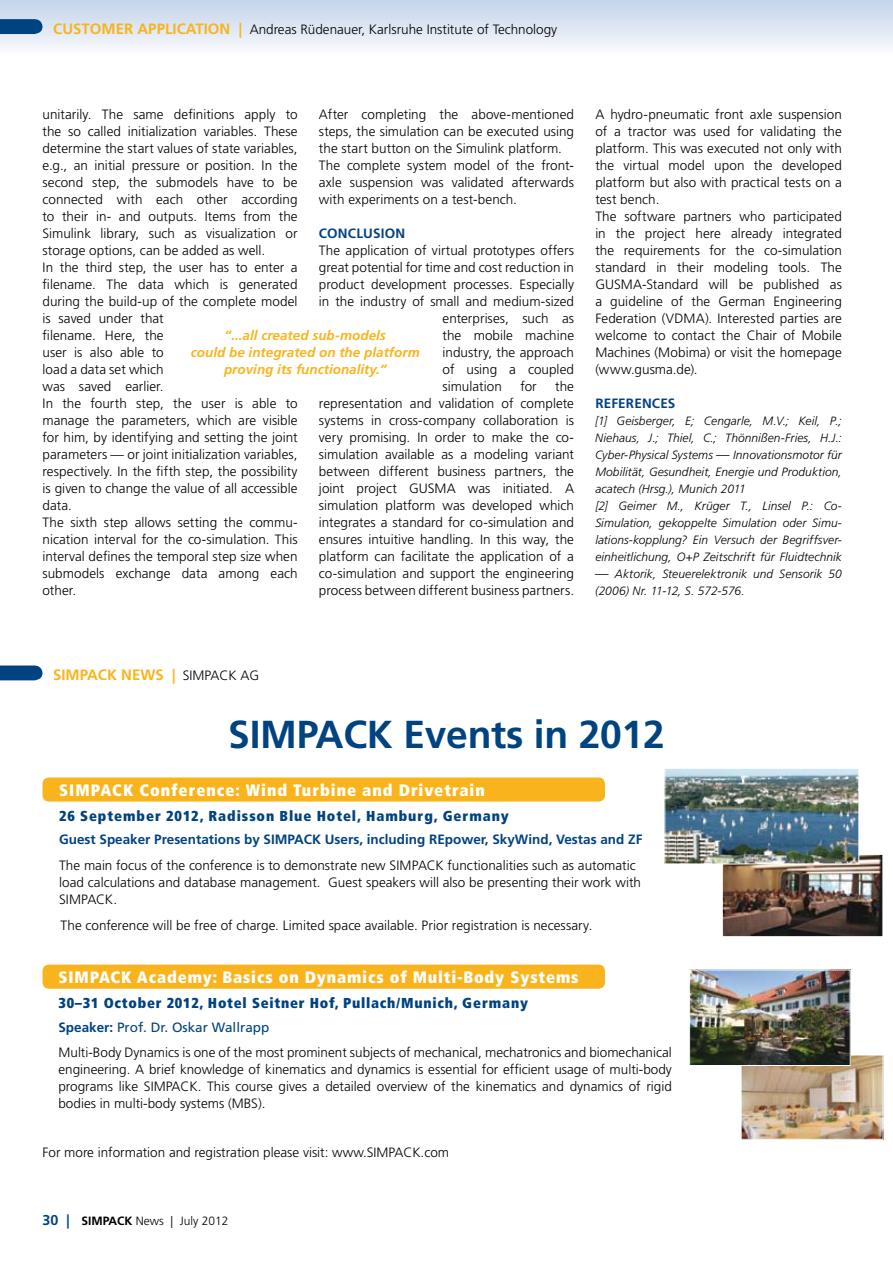
<style>
.page{position:relative;width:893px;height:1263px;background:#fff}
.page>*{position:absolute;margin:0;border:0;box-sizing:border-box;transform-origin:0 0}
.t1{font:700 39px "Frutiger LT";letter-spacing:-.005em;color:#004381}
.t2{font:900 condensed 16.5px "Frutiger LT";letter-spacing:.05em;color:#fff}
.t3{font:700 15px "Frutiger LT";color:#f9b41d}
.t4{font:900 condensed 14.4px "Frutiger LT";letter-spacing:.06em;color:#004381}
.t5{font:300 13.5px/17px "Frutiger LT";color:#000}
.t6{font:700 13.5px "Frutiger LT";color:#004381}
.t7{font:italic 700 13.5px/17px "Frutiger LT";color:#f9b41d;text-align:center}
.t8{font:italic 300 12px/17px "Frutiger LT";letter-spacing:.005em;color:#000}
.t9{font:300 12px "Frutiger LT";color:#000}
.s1{font-weight:700;font-size:15px;color:#f9b41d}
.s2{font-style:normal;font-size:13.5px}
.s3{font-weight:300;font-size:13.5px;color:#000}
.s4{font-weight:700;color:#004381}
.s5{font-weight:400;color:#004381}
.s6{font-weight:700;font-size:14.25px;color:#004381}
.s7{font-weight:700}
</style>
<div class="page">
<div style="left:0;top:0;width:893px;height:102px;background:linear-gradient(to bottom,#cedbee,#fff)"></div>
<svg style="left:892px;top:0;width:1px;height:102px"></svg>
<svg style="left:0;top:19px;width:43px;height:15px"></svg>
<svg style="left:0;top:665px;width:43px;height:15px"></svg>
<img style="left:724px;top:856px;width:157px;height:79px">
<div style="left:722px;top:854px;width:161px;height:83px;border:1px solid #fff"></div>
<img style="left:666px;top:770px;width:191px;height:92px">
<div style="left:664px;top:768px;width:195px;height:96px;border:1px solid #fff"></div>
<img style="left:743px;top:1056px;width:138px;height:82px">
<div style="left:741px;top:1054px;width:142px;height:86px;border:1px solid #fff"></div>
<img style="left:691px;top:971px;width:158px;height:93px">
<div style="left:689px;top:969px;width:162px;height:97px;border:1px solid #fff"></div>
<div style="left:43px;top:777px;width:562px;height:24px;background:#f9b41d;border-radius:6px"></div>
<div style="left:43px;top:964px;width:562px;height:25px;background:#f9b41d;border-radius:6px"></div>
<p class="t5" style="left:53px;top:21px;width:505px"><span class="s1">Custom er Application |</span> Andreas Rüdenauer, Karlsruhe Institute of Technology</p>
<p class="t5" style="left:43px;top:106px;width:257px">unitarily. The same definitions apply to the so called initialization variables. These determine the start values of state variables, e.g., an initial pressure or position. In the second step, the submodels have to be connected with each other according to their in- and outputs. Items from the Simulink library, such as visualization or storage options, can be added as well.<br>In the third step, the user has to enter a filename. The data which is generated during the build-up of the complete model is saved under that<br>filename. Here, the<br>user is also able to<br>load a data set which<br>was saved earlier.<br>In the fourth step, the user is able to manage the parameters, which are visible for him, by identifying and setting the joint parameters — or joint initialization variables, respectively. In the fifth step, the possibility is given to change the value of all accessible data.<br>The sixth step allows setting the commu&shy;nication interval for the co-simulation. This interval defines the temporal step size when submodels exchange data among each other.</p>
<p class="t5" style="left:595px;top:106px;width:248px">A hydro-pneumatic front axle suspension of a tractor was used for validating the platform. This was executed not only with the virtual model upon the developed platform but also with practical tests on a test bench.<br>The software partners who participated in the project here already integrated the requirements for the co-simulation standard in their modeling tools. The GUSMA-Standard will be published as a guideline of the German Engineering Federation (VDMA). Interested parties are welcome to contact the Chair of Mobile Machines (Mobima) or visit the homepage (www.gusma.de).</p>
<p class="t5" style="left:319px;top:106px;width:257px">After completing the above-mentioned steps, the simulation can be executed using the start button on the Simulink platform.<br>The complete system model of the front&shy;axle suspension was validated afterwards with experiments on a test-bench.</p>
<p class="t6" style="left:319px;top:226px;width:77px">CONCLUSION</p>
<p class="t5" style="left:319px;top:242px;width:257px">The application of virtual prototypes offers</p>
<p class="t5" style="left:319px;top:259px;width:257px">great potential for time and cost reduction in</p>
<p class="t5" style="left:319px;top:276px;width:257px">product development processes. Especially</p>
<p class="t5" style="left:319px;top:293px;width:257px">in the industry of small and medium-sized</p>
<p class="t5" style="left:443px;top:310px;width:133px">enterprises, such as</p>
<p class="t5" style="left:443px;top:327px;width:133px">the mobile machine</p>
<p class="t5" style="left:443px;top:344px;width:133px">industry, the approach</p>
<p class="t5" style="left:443px;top:361px;width:133px">of using a coupled</p>
<p class="t5" style="left:443px;top:378px;width:61px">simulation</p>
<p class="t5" style="left:520px;top:378px;width:18px">for</p>
<p class="t7" style="left:191px;top:327px;width:230px">“...all created sub-models<br>could be integrated on the platform proving its functionality.”</p>
<p class="t5" style="left:319px;top:378px;width:257px;text-align:justify;text-indent:236px">the representation and validation of complete systems in cross-company collaboration is very promising. In order to make the co&shy;simulation available as a modeling variant between different business partners, the joint project GUSMA was initiated. A simulation platform was developed which integrates a standard for co-simulation and ensures intuitive handling. In this way, the platform can facilitate the application of a co-simulation and support the engineering process between different business partners.</p>
<p class="t6" style="left:595px;top:396px;width:32px">REFEREN</p>
<p class="t6" style="left:652px;top:396px;width:25px">CES</p>
<p class="t8" style="left:595px;top:413px;width:248px">[1] Geisberger, E; Cengarle, M.V.; Keil, P.; Niehaus, J.; Thiel, C.; Thönnißen-Fries, H.J.:<br>Cyber-Physical Systems <span class="s2">—</span> Innovationsmotor für Mobilität, Gesundheit, Energie und Produktion, acatech (Hrsg.), Munich 2011<br>[2] Geimer M., Krüger T., Linsel P.: Co-Simulation, gekoppelte Simulation oder Simu&shy;lations-kopplung? Ein Versuch der Begriffsver&shy;einheitlichung, O+P Zeitschrift für Fluidtechnik</p>
<p class="t8" style="left:595px;top:566px;width:248px"><span class="s2">—</span> Aktorik, Steuerelektronik und Sensorik 50 (2006) Nr. 11-12, S. 572-576.</p>
<p class="t3" style="left:53px;top:666px;width:208px">SIMPACK News | <span class="s3">SIMPACK AG</span></p>
<h1 class="t1" style="left:228px;top:712px;width:438px">SIMPACK Events in 2012</h1>
<p class="t2" style="left:59px;top:780px;width:427px">SIMPACK Conference: Wind Turbine and Drivetrain</p>
<p class="t4" style="left:59px;top:807px;width:451px">26 September 2012, Radisson Blue Hotel, Hamburg, Germany</p>
<p class="t6" style="left:59px;top:832px;width:585px">Guest Speaker Presentations by SIMPACK Users, including RE power, SkyWind, Vestas and ZF</p>
<p class="t5" style="left:59px;top:857px;width:584px">The main focus of the conference is to demonstrate new SIMPACK functionalities such as automatic load calculations and database management. Guest speakers will also be presenting their work with<br>SIMPACK.</p>
<p class="t5" style="left:61px;top:916px;width:533px">The conference will be free of charge. Limited space available. Prior registration is necessary.</p>
<p class="t2" style="left:58px;top:967px;width:521px">SIMPACK Academy: Basics on Dynamics of Multi-Body Systems</p>
<p class="t4" style="left:58px;top:994px;width:471px">30–31 October 2012, Hotel Seitner Hof, Pullach/Munich, Germany</p>
<p class="t5" style="left:58px;top:1014px;width:615px;line-height:25.5px"><span class="s4">Speaker:</span> <span class="s5">Prof. Dr. Oskar Wallrapp<br></span>Multi-Body Dynamics is one of the most prominent subjects of mechanical, mechatronics and biomechanical</p>
<p class="t5" style="left:58px;top:1061px;width:615px;text-align:justify">engineering. A brief knowledge of kinematics and dynamics is essential for efficient usage of multi-body programs like SIMPACK. This course gives a detailed overview of the kinematics and dynamics of rigid bodies in multi-body systems (MBS).</p>
<p class="t5" style="left:43px;top:1144px;width:408px">For more information and registration please visit: www.SIMPACK.com</p>
<p class="t9" style="left:43px;top:1214px;width:187px"><span class="s6">30 |</span> <span class="s7">SIMPACK</span> News | July 2012</p>
</div>
